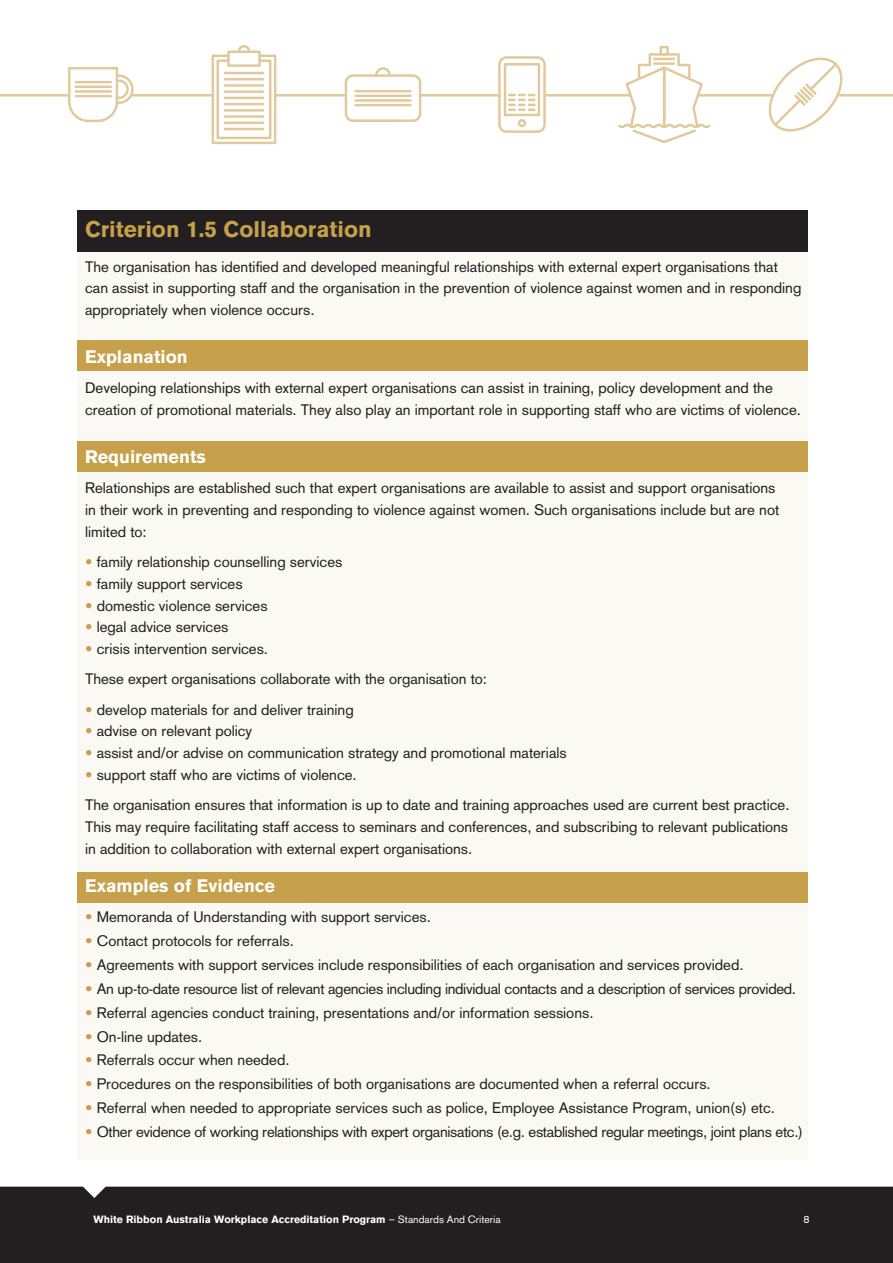
<style>
.page{position:relative;width:893px;height:1263px;background:#fff}
.page>*{position:absolute;margin:0;border:0;box-sizing:border-box;transform-origin:0 0}
.t1{font:700 22.5px "Akzidenz Grotesk BQ";color:#c6a04a}
.t2{font:700 18px "Akzidenz Grotesk BQ";color:#fff}
.t3{font:15px/21.8px "Akzidenz Grotesk";color:#231f20}
.t4{font:15px "Akzidenz Grotesk";letter-spacing:-.02em;color:#231f20}
.t5{font:700 10.5px "Akzidenz Grotesk BQ";color:#fff}
.t6{font:10.5px "Akzidenz Grotesk BQ";color:#fff}
.s1{color:#c6a04a}
.s2{font-weight:400}
</style>
<div class="page">
<hr style="left:130px;top:94px;width:84px;height:3px;background:#e1c99b">
<hr style="left:274px;top:94px;width:73px;height:3px;background:#e1c99b">
<hr style="left:544px;top:94px;width:87px;height:3px;background:#e1c99b">
<hr style="left:697px;top:94px;width:77px;height:3px;background:#e1c99b">
<svg style="left:212px;top:45px;width:64px;height:99px"></svg>
<svg style="left:0;top:67px;width:134px;height:55px"></svg>
<hr style="left:75px;top:81px;width:37px;height:2px;background:#e1c99b">
<hr style="left:75px;top:86px;width:37px;height:2px;background:#e1c99b">
<hr style="left:75px;top:90px;width:37px;height:3px;background:#e1c99b">
<hr style="left:75px;top:95px;width:37px;height:2px;background:#e1c99b">
<svg style="left:618px;top:46px;width:92px;height:97px"></svg>
<svg style="left:763px;top:58px;width:130px;height:74px"></svg>
<svg style="left:345px;top:56px;width:201px;height:77px"></svg>
<hr style="left:354px;top:90px;width:58px;height:2px;background:#e1c99b">
<hr style="left:354px;top:95px;width:58px;height:2px;background:#e1c99b">
<hr style="left:354px;top:99px;width:58px;height:3px;background:#e1c99b">
<hr style="left:354px;top:104px;width:58px;height:2px;background:#e1c99b">
<div style="left:12px;top:1186px;width:869px;height:65px;background:#231f20"></div>
<div style="left:0;top:1186px;width:12px;height:77px;background:#231f20"></div>
<div style="left:881px;top:1186px;width:12px;height:77px;background:#231f20"></div>
<div style="left:0;top:1251px;width:893px;height:12px;background:#231f20"></div>
<div style="left:78px;top:242px;width:730px;height:191px;background:#fbf9f3"></div>
<div style="left:78px;top:429px;width:730px;height:451px;background:#fbf9f3"></div>
<div style="left:78px;top:210px;width:730px;height:42px;background:#231f20"></div>
<div style="left:78px;top:340px;width:730px;height:31px;background:#c6a04a"></div>
<div style="left:78px;top:441px;width:730px;height:31px;background:#c6a04a"></div>
<div style="left:78px;top:877px;width:730px;height:283px;background:#fbf9f3"></div>
<div style="left:78px;top:872px;width:730px;height:30px;background:#c6a04a"></div>
<h1 class="t1" style="left:85px;top:216px;width:288px">Criterion 1.5 Collaboration</h1>
<p class="t3" style="left:85px;top:255px;width:718px">The organisation has identified and developed meaningful relationships with external expert organisations that can assist in supporting staff and the organisation in the prevention of violence against women and in responding appropriately when violence occurs.</p>
<p class="t2" style="left:85px;top:346px;width:104px">Explanation</p>
<p class="t3" style="left:85px;top:377px;width:717px">Developing relationships with external expert organisations can assist in training, policy development and the creation of promotional materials. They also play an important role in supporting staff who are victims of violence.</p>
<p class="t2" style="left:85px;top:446px;width:122px">Requirements</p>
<p class="t3" style="left:85px;top:477px;width:696px">Relationships are established such that expert organisations are available to assist and support organisations in their work in preventing and responding to violence against women. Such organisations include but are not limited to:</p>
<p class="t3" style="left:85px;top:551px;width:259px"><span class="s1">•</span> family relationship counselling services</p>
<p class="t3" style="left:85px;top:573px;width:159px"><span class="s1">•</span> family support services</p>
<p class="t3" style="left:85px;top:594px;width:184px"><span class="s1">•</span> domestic violence services</p>
<p class="t3" style="left:85px;top:616px;width:145px"><span class="s1">•</span> legal advice services</p>
<p class="t3" style="left:85px;top:634px;width:403px;line-height:30.3px"><span class="s1">•</span> crisis intervention services.<br>These expert organisations collaborate with the organisation to:</p>
<p class="t3" style="left:85px;top:698px;width:270px"><span class="s1">•</span> develop materials for and deliver training</p>
<p class="t3" style="left:85px;top:720px;width:169px"><span class="s1">•</span> advise on relevant policy</p>
<p class="t3" style="left:85px;top:742px;width:483px"><span class="s1">•</span> assist and/or advise on communication strategy and promotional materials</p>
<p class="t3" style="left:85px;top:759px;width:706px;line-height:30.3px"><span class="s1">•</span> support staff who are victims of violence.<br>The organisation ensures that information is up to date and training approaches used are current best practice.</p>
<p class="t3" style="left:85px;top:816px;width:705px">This may require facilitating staff access to seminars and conferences, and subscribing to relevant publications in addition to collaboration with external expert organisations.</p>
<p class="t2" style="left:85px;top:875px;width:192px">Examples of Evidence</p>
<p class="t3" style="left:85px;top:906px;width:347px"><span class="s1">•</span> Memoranda of Understanding with support services.</p>
<p class="t3" style="left:85px;top:930px;width:210px"><span class="s1">•</span> Contact protocols for referrals.</p>
<p class="t3" style="left:85px;top:954px;width:660px"><span class="s1">•</span> Agreements with support services include responsibilities of each organisation and services provided.</p>
<p class="t4" style="left:85px;top:980px;width:712px"><span class="s1">•</span> An up-to-date resource list of relevant agencies including individual contacts and a description of services provided.</p>
<p class="t3" style="left:85px;top:1001px;width:510px"><span class="s1">•</span> Referral agencies conduct training, presentations and/or information sessions.</p>
<p class="t3" style="left:85px;top:1025px;width:119px"><span class="s1">•</span> On-line updates.</p>
<p class="t3" style="left:85px;top:1049px;width:206px"><span class="s1">•</span> Referrals occur when needed.</p>
<p class="t3" style="left:85px;top:1073px;width:627px"><span class="s1">•</span> Procedures on the responsibilities of both organisations are documented when a referral occurs.</p>
<p class="t3" style="left:85px;top:1097px;width:691px"><span class="s1">•</span> Referral when needed to appropriate services such as police, Employee Assistance Program, union(s) etc.</p>
<p class="t4" style="left:85px;top:1123px;width:719px"><span class="s1">•</span> Other evidence of working relationships with expert organisations (e.g. established regular meetings, joint plans etc.)</p>
<p class="t5" style="left:94px;top:1213px;width:409px">White Ribbon Australia Workplace Accreditation Program <span class="s2">– Standards And Criteria</span></p>
<p class="t6" style="left:803px;top:1213px;width:8px">8</p>
</div>
